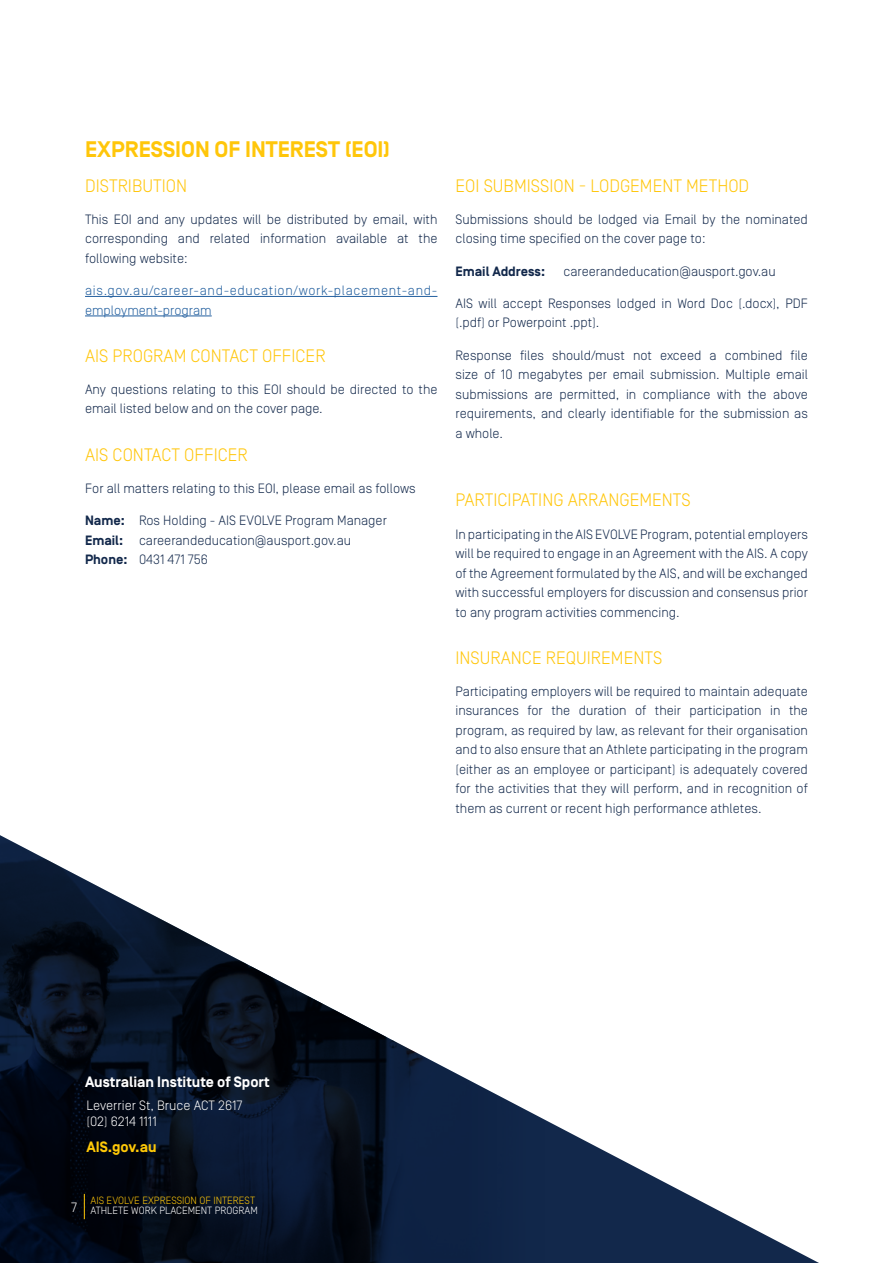
<style>
.page{position:relative;width:893px;height:1263px;background:#fff}
.page>*{position:absolute;margin:0;border:0;box-sizing:border-box;transform-origin:0 0}
.t1{font:700 22.5px "Simplon Norm";color:#ffc60a}
.t2{font:300 18px "Simplon Norm";color:#ffc60a}
.t3{font:700 15px "Simplon Norm";color:#fff}
.t4{font:700 15px "Simplon Norm";color:#ffc907}
.t5{font:300 13.5px/19.5px "Simplon Norm";color:#12284b;text-align:justify}
.t6{font:300 13.5px/19.5px "Simplon Norm";letter-spacing:.05em;color:#215e9e}
.t7{font:300 13.5px/16.2px "Simplon Norm";color:#fff}
.t8{font:700 13.5px "Simplon Norm";color:#12284b}
.t9{font:300 10.5px/10.5px "Simplon Norm";color:#ffc709;text-align:right}
.s1{font-weight:700}
.s2{color:#fff}
</style>
<div class="page">
<hr style="left:85px;top:296px;width:352px;height:1px;background:#215e9e">
<hr style="left:85px;top:316px;width:127px;height:1px;background:#215e9e">
<svg style="left:544px;top:1119px;width:275px;height:144px"></svg>
<img style="left:0;top:835px;width:544px;height:428px">
<svg style="left:84px;top:1194px;width:1px;height:25px"></svg>
<h1 class="t1" style="left:85px;top:137px;width:307px">EXPRESSION OF INTEREST (EOI)</h1>
<h2 class="t2" style="left:85px;top:176px;width:104px">DISTRIBUTION</h2>
<p class="t5" style="left:85px;top:210px;width:354px">This EOI and any updates will be distributed by email, with corresponding and related information available at the following website:</p>
<p class="t6" style="left:85px;top:281px;width:354px">ais.gov.au/career-and-education/work-placement-and&shy;employment-program</p>
<h2 class="t2" style="left:85px;top:346px;width:242px">AIS PROGRAM CONTACT OFFICER</h2>
<p class="t5" style="left:85px;top:380px;width:354px">Any questions relating to this EOI should be directed to the email listed below and on the cover page.</p>
<h2 class="t2" style="left:85px;top:445px;width:164px">AIS CONTACT OFFICER</h2>
<p class="t5" style="left:85px;top:479px;width:332px">For all matters relating to this EOI, please email as follows</p>
<p class="t5" style="left:85px;top:511px;width:303px;text-align:left"><span class="s1">Name:</span> Ros Holding - AIS EVOLVE Program Manager<br><span class="s1">Email:</span> careerandeducation@ausport.gov.au<br><span class="s1">Phone:</span> 0431 471 756</p>
<h2 class="t2" style="left:455px;top:176px;width:295px">EOI SUBMISSION - LODGEMENT METHOD</h2>
<p class="t5" style="left:455px;top:210px;width:354px">Submissions should be lodged via Email by the nominated closing time specified on the cover page to:</p>
<p class="t8" style="left:455px;top:264px;width:91px">Email Address:</p>
<p class="t5" style="left:563px;top:261px;width:214px">careerandeducation@ausport.gov.au</p>
<p class="t5" style="left:455px;top:294px;width:354px">AIS will accept Responses lodged in Word Doc (.docx), PDF (.pdf) or Powerpoint .ppt).</p>
<p class="t5" style="left:455px;top:345px;width:354px">Response files should/must not exceed a combined file size of 10 megabytes per email submission. Multiple email submissions are permitted, in compliance with the above requirements, and clearly identifiable for the submission as a whole.</p>
<h2 class="t2" style="left:455px;top:491px;width:237px">PARTICIPATING ARRANGEMENTS</h2>
<p class="t5" style="left:455px;top:524px;width:354px">In participating in the AIS EVOLVE Program, potential employers will be required to engage in an Agreement with the AIS. A copy of the Agreement formulated by the AIS, and will be exchanged with successful employers for discussion and consensus prior to any program activities commencing.</p>
<h2 class="t2" style="left:455px;top:648px;width:208px">INSURANCE REQUIREMENTS</h2>
<p class="t5" style="left:455px;top:682px;width:354px">Participating employers will be required to maintain adequate insurances for the duration of their participation in the program, as required by law, as relevant for their organisation and to also ensure that an Athlete participating in the program (either as an employee or participant) is adequately covered for the activities that they will perform, and in recognition of them as current or recent high performance athletes.</p>
<p class="t3" style="left:85px;top:1073px;width:186px">Australian Institute of Sport</p>
<p class="t7" style="left:86px;top:1097px;width:158px">Leverrier St, Bruce ACT 2617 (02) 6214 1111</p>
<p class="t4" style="left:86px;top:1138px;width:72px">AIS.gov.au</p>
<p class="t9" style="left:71px;top:1195px;width:188px">AIS EVOLVE EXPRESSION OF INTEREST<br><sup>7</sup> <span class="s2">ATHLETE WORK PLACEMENT PROGRAM</span></p>
</div>
